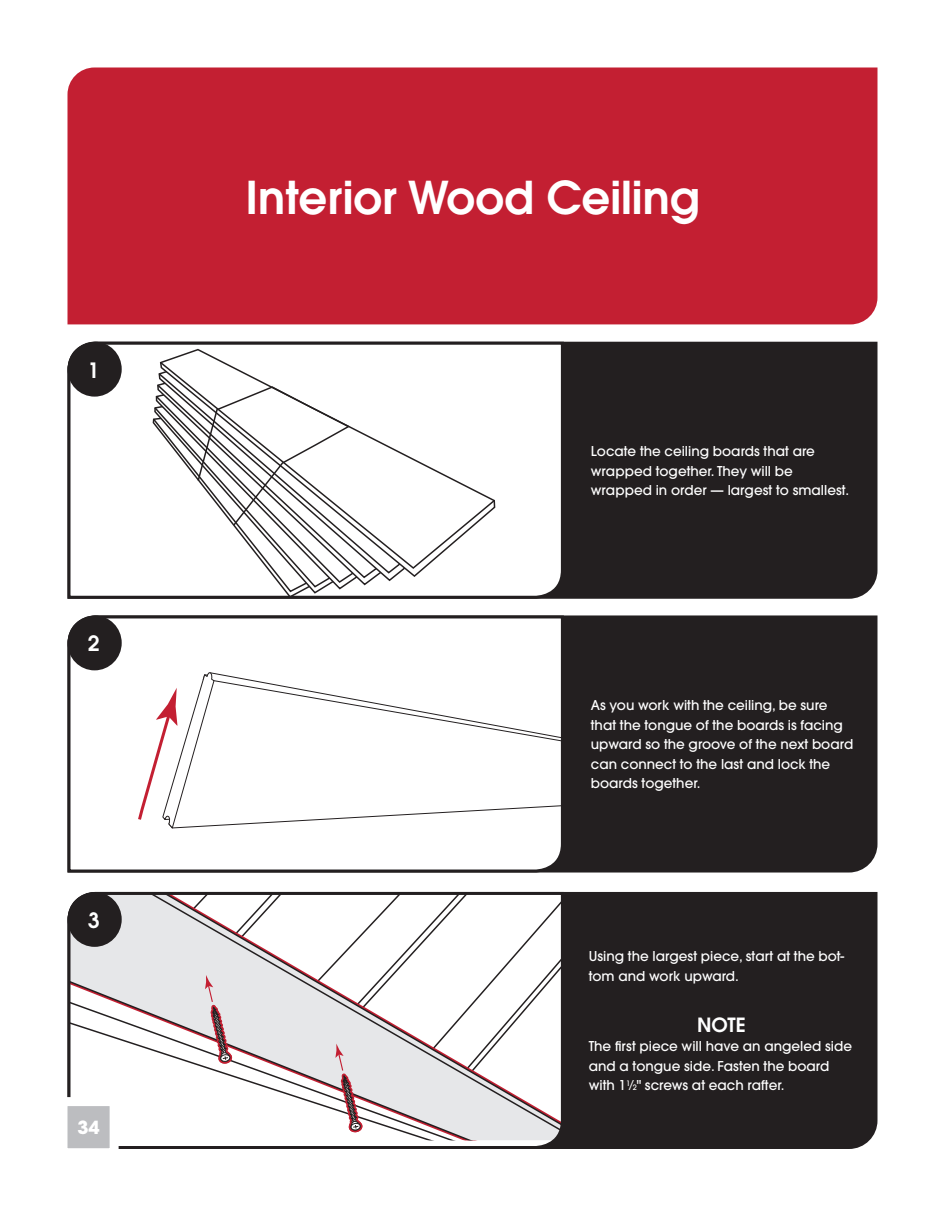
<style>
.page{position:relative;width:945px;height:1215px;background:#fff}
.page>*{position:absolute;margin:0;border:0;box-sizing:border-box;transform-origin:0 0}
.t1{font:600 45px "Avant Garde";color:#fff}
.t2{font:600 21px "Avant Garde";color:#fff}
.t3{font:600 19.5px "Avant Garde";color:#fff}
.t4{font:700 18px "Avant Garde";color:#fff}
.t5{font:500 13.5px/19.5px "Avant Garde";color:#fff}
.s1{font-size:7.35px}
</style>
<div class="page">
<div style="left:68px;top:68px;width:810px;height:256px;background:#c31f32"></div>
<div style="left:565px;top:341px;width:313px;height:258px;background:#231f20"></div>
<svg style="left:67px;top:341px;width:498px;height:258px"></svg>
<div style="left:68px;top:342px;width:54px;height:55px;background:#231f20;border-radius:50%"></div>
<div style="left:565px;top:892px;width:313px;height:257px;background:#231f20"></div>
<svg style="left:67px;top:891px;width:498px;height:258px"></svg>
<div style="left:68px;top:892px;width:54px;height:55px;background:#231f20;border-radius:50%"></div>
<div style="left:565px;top:615px;width:313px;height:258px;background:#231f20"></div>
<svg style="left:67px;top:615px;width:498px;height:258px"></svg>
<div style="left:68px;top:615px;width:54px;height:55px;background:#231f20;border-radius:50%"></div>
<svg style="left:67px;top:1093px;width:56px;height:56px"></svg>
<h2 class="t2" style="left:88px;top:356px;width:13px">1</h2>
<h2 class="t2" style="left:88px;top:630px;width:13px">2</h2>
<h2 class="t2" style="left:88px;top:906px;width:13px">3</h2>
<h3 class="t4" style="left:77px;top:1116px;width:24px">34</h3>
<h1 class="t1" style="left:246px;top:168px;width:455px">Interior Wood Ceiling</h1>
<p class="t5" style="left:591px;top:441px;width:260px">Locate the ceiling boards that are wrapped together. They will be wrapped in order — largest to smallest.</p>
<p class="t5" style="left:591px;top:696px;width:264px">As you work with the ceiling, be sure that the tongue of the boards is facing upward so the groove of the next board can connect to the last and lock the boards together.</p>
<p class="t5" style="left:589px;top:947px;width:257px">Using the largest piece, start at the bot&shy;tom and work upward.</p>
<h3 class="t3" style="left:697px;top:1012px;width:50px">NOTE</h3>
<p class="t5" style="left:589px;top:1037px;width:265px">The first piece will have an angeled side and a tongue side. Fasten the board with 1<sup>1</sup>⁄<span class="s1">2</span>" screws at each rafter.</p>
</div>
